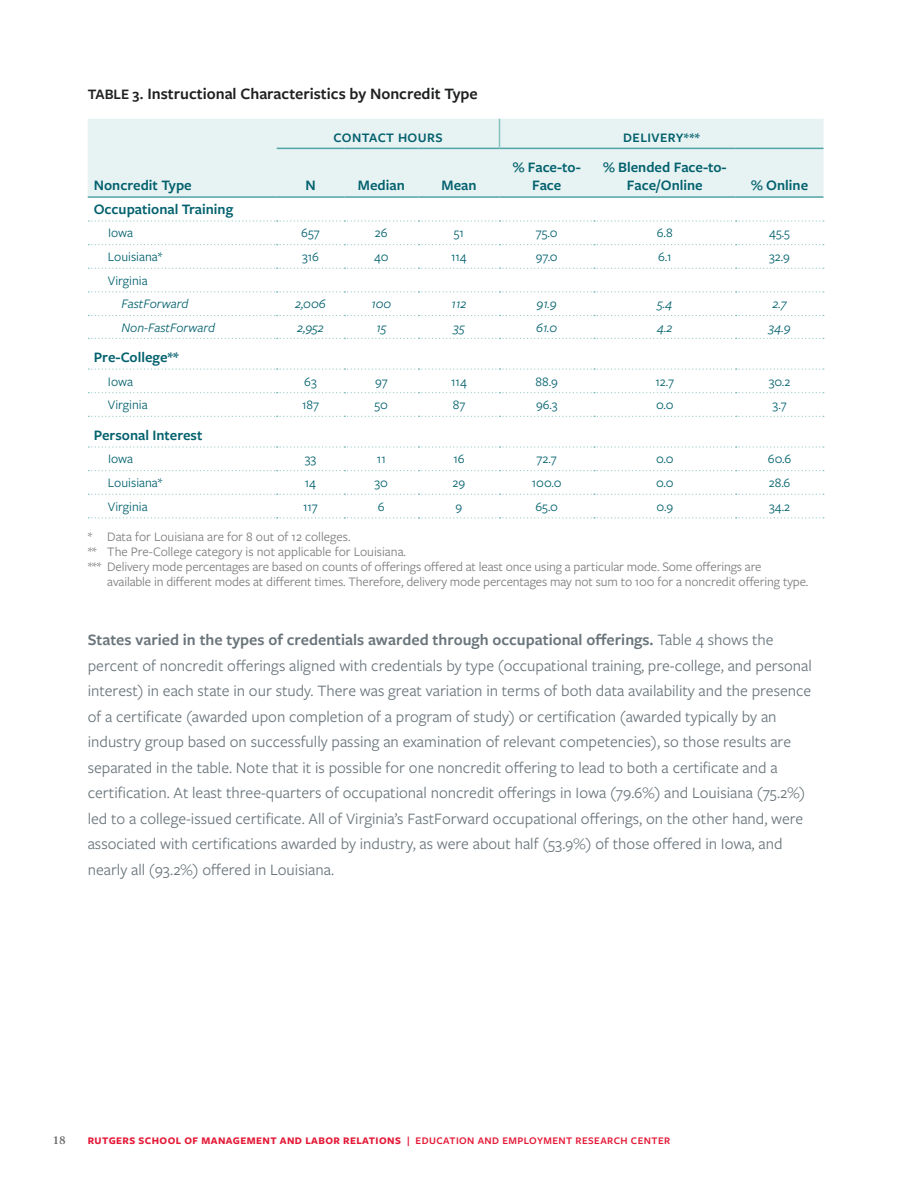
<style>
.page{position:relative;width:918px;height:1188px;background:#fff}
.page>*{position:absolute;margin:0;border:0;box-sizing:border-box;transform-origin:0 0}
.t1{font:16.5px/25.5px "Freight Sans Pro";color:#6a757b}
.Figure_Title{font:600 16.5px "Freight Sans Pro";color:#1f2020}
.Table_Category{font:600 15px/18px "Freight Sans Pro";color:#03616e;text-align:center}
.Source{font:13.5px "Freight Sans Pro";letter-spacing:-.01em;color:#7e7c7b}
.Table_Sub_Category{font:13.5px "Freight Sans Pro";color:#03616e}
.Table_Sub_Category-2{font:italic 13.5px "Freight Sans Pro";color:#03616e}
.Table_Head{font:600 13.5px "Freight Sans Pro";letter-spacing:.03em;color:#03616e}
.t2{font:700 12px "Giovanni Std";color:#656666}
.t3{font:700 10.5px "Freight Sans Pro";letter-spacing:.04em;color:#e51836}
.s1{font-size:15px}
.s2{font-weight:600}
</style>
<div class="page">
<div style="left:88px;top:119px;width:736px;height:77px;background:#e7f3f2"></div>
<hr style="left:277px;top:148px;width:67px;height:1px;background:#52a3a8">
<hr style="left:344px;top:148px;width:74px;height:1px;background:#52a3a8">
<hr style="left:418px;top:148px;width:82px;height:1px;background:#52a3a8">
<hr style="left:500px;top:148px;width:94px;height:1px;background:#52a3a8">
<hr style="left:594px;top:148px;width:142px;height:1px;background:#52a3a8">
<hr style="left:736px;top:148px;width:88px;height:1px;background:#52a3a8">
<svg style="left:88px;top:220px;width:736px;height:2px"></svg>
<svg style="left:88px;top:244px;width:736px;height:1px"></svg>
<svg style="left:88px;top:268px;width:736px;height:1px"></svg>
<svg style="left:88px;top:291px;width:736px;height:1px"></svg>
<svg style="left:88px;top:315px;width:736px;height:1px"></svg>
<svg style="left:88px;top:338px;width:736px;height:1px"></svg>
<svg style="left:88px;top:369px;width:736px;height:1px"></svg>
<svg style="left:88px;top:392px;width:736px;height:1px"></svg>
<svg style="left:88px;top:416px;width:736px;height:1px"></svg>
<svg style="left:88px;top:446px;width:736px;height:2px"></svg>
<svg style="left:88px;top:470px;width:736px;height:1px"></svg>
<svg style="left:88px;top:494px;width:736px;height:1px"></svg>
<svg style="left:88px;top:517px;width:736px;height:1px"></svg>
<hr style="left:88px;top:196px;width:189px;height:2px;background:#52a3a8">
<hr style="left:277px;top:196px;width:67px;height:2px;background:#52a3a8">
<hr style="left:344px;top:196px;width:74px;height:2px;background:#52a3a8">
<hr style="left:418px;top:196px;width:82px;height:2px;background:#52a3a8">
<hr style="left:500px;top:196px;width:94px;height:2px;background:#52a3a8">
<hr style="left:594px;top:196px;width:142px;height:2px;background:#52a3a8">
<hr style="left:736px;top:196px;width:88px;height:2px;background:#52a3a8">
<svg style="left:499px;top:119px;width:1px;height:29px"></svg>
<p class="Figure_Title" style="left:88px;top:83px;width:392px"><span class="s1">TABLE 3.</span> Instructional Characteristics by Noncredit Type</p>
<p class="Table_Head" style="left:333px;top:128px;width:111px">CONTACT HOURS</p>
<p class="Table_Head" style="left:623px;top:128px;width:78px">DELIVERY***</p>
<p class="Table_Category" style="left:94px;top:176px;width:99px">Noncredit Type</p>
<p class="Table_Category" style="left:305px;top:176px;width:12px">N</p>
<p class="Table_Category" style="left:358px;top:176px;width:48px">Median</p>
<p class="Table_Category" style="left:442px;top:176px;width:36px">Mean</p>
<p class="Table_Category" style="left:513px;top:158px;width:70px">% Face-to-<br>Face</p>
<p class="Table_Category" style="left:603px;top:158px;width:125px">% Blended Face-to-<br>Face/Online</p>
<p class="Table_Category" style="left:751px;top:176px;width:59px">% Online</p>
<p class="Table_Category" style="left:94px;top:200px;width:141px">Occupational Training</p>
<p class="Table_Sub_Category" style="left:108px;top:224px;width:27px">Iowa</p>
<p class="Table_Sub_Category" style="left:301px;top:224px;width:20px">657</p>
<p class="Table_Sub_Category" style="left:375px;top:224px;width:14px">26</p>
<p class="Table_Sub_Category" style="left:454px;top:224px;width:12px">51</p>
<p class="Table_Sub_Category" style="left:536px;top:224px;width:23px">75.0</p>
<p class="Table_Sub_Category" style="left:657px;top:224px;width:17px">6.8</p>
<p class="Table_Sub_Category" style="left:769px;top:224px;width:22px">45.5</p>
<p class="Table_Sub_Category" style="left:108px;top:248px;width:56px">Louisiana*</p>
<p class="Table_Sub_Category" style="left:302px;top:248px;width:18px">316</p>
<p class="Table_Sub_Category" style="left:374px;top:248px;width:16px">40</p>
<p class="Table_Sub_Category" style="left:451px;top:248px;width:17px">114</p>
<p class="Table_Sub_Category" style="left:536px;top:248px;width:24px">97.0</p>
<p class="Table_Sub_Category" style="left:658px;top:248px;width:15px">6.1</p>
<p class="Table_Sub_Category" style="left:769px;top:248px;width:22px">32.9</p>
<p class="Table_Sub_Category" style="left:108px;top:271px;width:41px">Virginia</p>
<p class="Table_Sub_Category-2" style="left:121px;top:295px;width:69px">FastForward</p>
<p class="Table_Sub_Category-2" style="left:295px;top:295px;width:32px">2,006</p>
<p class="Table_Sub_Category-2" style="left:371px;top:295px;width:22px">100</p>
<p class="Table_Sub_Category-2" style="left:452px;top:295px;width:16px">112</p>
<p class="Table_Sub_Category-2" style="left:537px;top:295px;width:22px">91.9</p>
<p class="Table_Sub_Category-2" style="left:657px;top:295px;width:17px">5.4</p>
<p class="Table_Sub_Category-2" style="left:772px;top:295px;width:16px">2.7</p>
<p class="Table_Sub_Category-2" style="left:121px;top:318px;width:95px">Non-FastForward</p>
<p class="Table_Sub_Category-2" style="left:297px;top:318px;width:28px">2,952</p>
<p class="Table_Sub_Category-2" style="left:376px;top:318px;width:11px">15</p>
<p class="Table_Sub_Category-2" style="left:453px;top:318px;width:13px">35</p>
<p class="Table_Sub_Category-2" style="left:536px;top:318px;width:23px">61.0</p>
<p class="Table_Sub_Category-2" style="left:657px;top:318px;width:17px">4.2</p>
<p class="Table_Sub_Category-2" style="left:769px;top:318px;width:24px">34.9</p>
<p class="Table_Category" style="left:94px;top:348px;width:86px">Pre-College**</p>
<p class="Table_Sub_Category" style="left:108px;top:372px;width:27px">Iowa</p>
<p class="Table_Sub_Category" style="left:304px;top:372px;width:14px">63</p>
<p class="Table_Sub_Category" style="left:375px;top:372px;width:14px">97</p>
<p class="Table_Sub_Category" style="left:451px;top:372px;width:17px">114</p>
<p class="Table_Sub_Category" style="left:536px;top:372px;width:24px">88.9</p>
<p class="Table_Sub_Category" style="left:656px;top:372px;width:20px">12.7</p>
<p class="Table_Sub_Category" style="left:769px;top:372px;width:23px">30.2</p>
<p class="Table_Sub_Category" style="left:108px;top:396px;width:41px">Virginia</p>
<p class="Table_Sub_Category" style="left:302px;top:396px;width:18px">187</p>
<p class="Table_Sub_Category" style="left:375px;top:396px;width:15px">50</p>
<p class="Table_Sub_Category" style="left:453px;top:396px;width:14px">87</p>
<p class="Table_Sub_Category" style="left:536px;top:396px;width:23px">96.3</p>
<p class="Table_Sub_Category" style="left:656px;top:396px;width:19px">0.0</p>
<p class="Table_Sub_Category" style="left:772px;top:396px;width:16px">3.7</p>
<p class="Table_Category" style="left:94px;top:426px;width:110px">Personal Interest</p>
<p class="Table_Sub_Category" style="left:108px;top:450px;width:27px">Iowa</p>
<p class="Table_Sub_Category" style="left:305px;top:450px;width:13px">33</p>
<p class="Table_Sub_Category" style="left:377px;top:450px;width:10px">11</p>
<p class="Table_Sub_Category" style="left:453px;top:450px;width:13px">16</p>
<p class="Table_Sub_Category" style="left:537px;top:450px;width:22px">72.7</p>
<p class="Table_Sub_Category" style="left:656px;top:450px;width:19px">0.0</p>
<p class="Table_Sub_Category" style="left:768px;top:450px;width:25px">60.6</p>
<p class="Table_Sub_Category" style="left:108px;top:474px;width:56px">Louisiana*</p>
<p class="Table_Sub_Category" style="left:305px;top:474px;width:13px">14</p>
<p class="Table_Sub_Category" style="left:375px;top:474px;width:15px">30</p>
<p class="Table_Sub_Category" style="left:453px;top:474px;width:14px">29</p>
<p class="Table_Sub_Category" style="left:532px;top:474px;width:31px">100.0</p>
<p class="Table_Sub_Category" style="left:656px;top:474px;width:19px">0.0</p>
<p class="Table_Sub_Category" style="left:769px;top:474px;width:23px">28.6</p>
<p class="Table_Sub_Category" style="left:108px;top:497px;width:41px">Virginia</p>
<p class="Table_Sub_Category" style="left:303px;top:497px;width:16px">117</p>
<p class="Table_Sub_Category" style="left:378px;top:497px;width:8px">6</p>
<p class="Table_Sub_Category" style="left:456px;top:497px;width:8px">9</p>
<p class="Table_Sub_Category" style="left:535px;top:497px;width:24px">65.0</p>
<p class="Table_Sub_Category" style="left:657px;top:497px;width:18px">0.9</p>
<p class="Table_Sub_Category" style="left:769px;top:497px;width:23px">34.2</p>
<p class="Source" style="left:88px;top:528px;width:264px">* Data for Louisiana are for 8 out of 12 colleges.</p>
<p class="Source" style="left:88px;top:543px;width:320px">** The Pre-College category is not applicable for Louisiana.</p>
<p class="Source" style="left:88px;top:558px;width:675px">*** Delivery mode percentages are based on counts of offerings offered at least once using a particular mode. Some offerings are</p>
<p class="Source" style="left:107px;top:573px;width:703px">available in different modes at different times. Therefore, delivery mode percentages may not sum to 100 for a noncredit offering type.</p>
<p class="t1" style="left:88px;top:626px;width:726px"><span class="s2">States varied in the types of credentials awarded through occupational offerings.</span> Table 4 shows the percent of noncredit offerings aligned with credentials by type (occupational training, pre-college, and personal interest) in each state in our study. There was great variation in terms of both data availability and the presence of a certificate (awarded upon completion of a program of study) or certification (awarded typically by an industry group based on successfully passing an examination of relevant competencies), so those results are separated in the table. Note that it is possible for one noncredit offering to lead to both a certificate and a certification. At least three-quarters of occupational noncredit offerings in Iowa (79.6%) and Louisiana (75.2%) led to a college-issued certificate. All of Virginia’s FastForward occupational offerings, on the other hand, were associated with certifications awarded by industry, as were about half (53.9%) of those offered in Iowa, and nearly all (93.2%) offered in Louisiana.</p>
<p class="t2" style="left:52px;top:1134px;width:15px">18</p>
<p class="t3" style="left:88px;top:1133px;width:584px">RUTGERS SCHOOL OF MANAGEMENT AND LABOR RELATIONS <span class="s2">| EDUCATION AND EMPLOYMENT RESEARCH CENTER</span></p>
</div>
